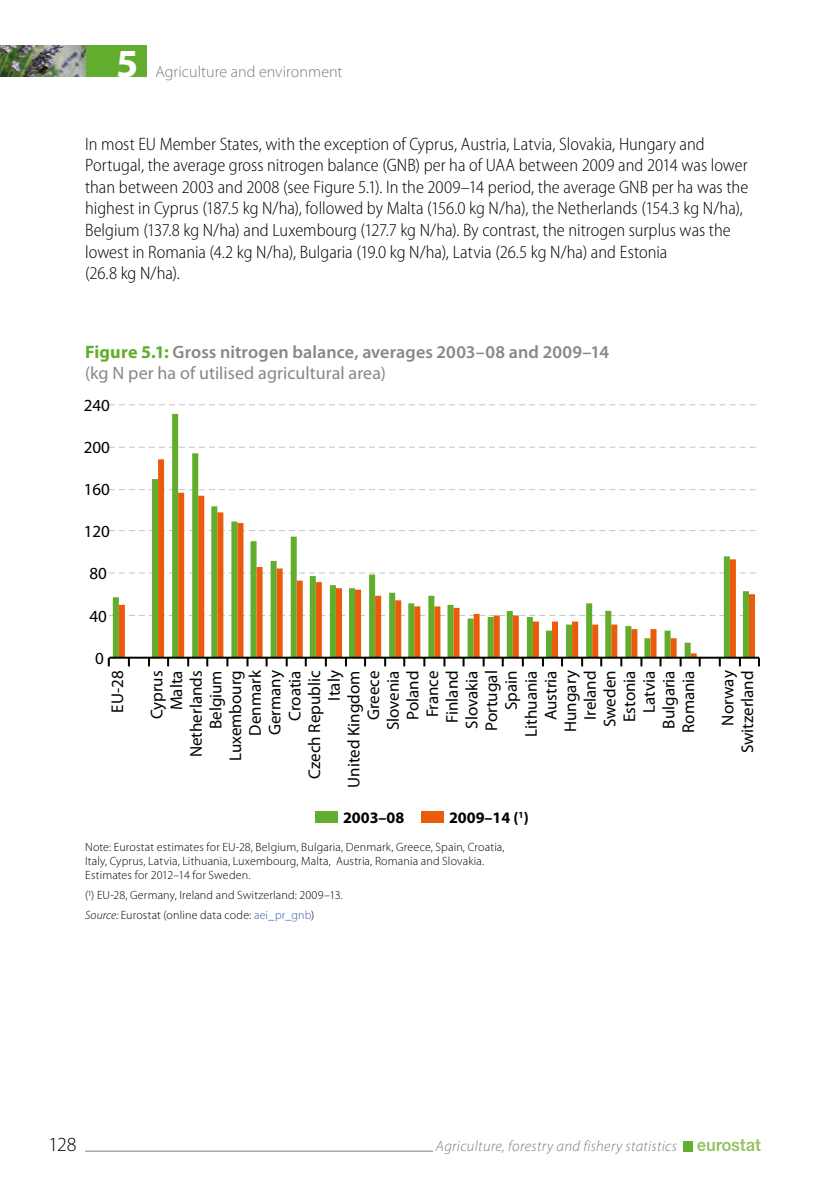
<style>
.page{position:relative;width:840px;height:1191px;background:#fff}
.page>*{position:absolute;margin:0;border:0;box-sizing:border-box;transform-origin:0 0}
.t1{font:700 40px "Myriad Pro";color:#fff}
.t2{font:300 20px "Myriad Pro";color:#000}
.t3{font:300 semi-condensed 18px/21.6px "Myriad Pro";color:#000}
.t4{font:600 18px/21.6px "Myriad Pro";letter-spacing:.005em;color:#878787}
.t5{font:17px/19.6px "Myriad Pro";color:#000;text-align:right}
.t6{font:300 16px "Myriad Pro";letter-spacing:.005em;color:#7c7b7b}
.t7{font:700 16px "Myriad Pro";color:#000}
.t8{font:italic 300 15px "Myriad Pro";letter-spacing:.025em;color:#7c7b7b}
.t9{font:300 12px/14px "Myriad Pro";letter-spacing:.015em;color:#000}
.s1{font-weight:700;color:#62ad2d}
.s2{font-weight:400}
.s3{font-style:italic}
.s4{color:#3a5ba7}
</style>
<div class="page">
<div style="left:85px;top:45px;width:62px;height:32px;background:#62ad2d"></div>
<svg style="left:697px;top:1139px;width:63px;height:12px"></svg>
<div style="left:683px;top:1141px;width:10px;height:10px;background:#62ad2d"></div>
<img style="left:0;top:45px;width:85px;height:32px">
<hr style="left:85px;top:1150px;width:347px;height:1px;background:#7c7b7b">
<svg style="left:109px;top:404px;width:647px;height:1px"></svg>
<svg style="left:113px;top:414px;width:633px;height:242px"></svg>
<svg style="left:119px;top:459px;width:635px;height:197px"></svg>
<hr style="left:109px;top:656px;width:649px;height:2px;background:#000">
<svg style="left:108px;top:658px;width:2px;height:8px"></svg>
<svg style="left:128px;top:658px;width:2px;height:8px"></svg>
<svg style="left:148px;top:658px;width:2px;height:8px"></svg>
<svg style="left:167px;top:658px;width:2px;height:8px"></svg>
<svg style="left:187px;top:658px;width:2px;height:8px"></svg>
<svg style="left:206px;top:658px;width:2px;height:8px"></svg>
<svg style="left:226px;top:658px;width:2px;height:8px"></svg>
<svg style="left:246px;top:658px;width:2px;height:8px"></svg>
<svg style="left:265px;top:658px;width:2px;height:8px"></svg>
<svg style="left:285px;top:658px;width:2px;height:8px"></svg>
<svg style="left:304px;top:658px;width:2px;height:8px"></svg>
<svg style="left:325px;top:658px;width:2px;height:8px"></svg>
<svg style="left:345px;top:658px;width:2px;height:8px"></svg>
<svg style="left:364px;top:658px;width:2px;height:8px"></svg>
<svg style="left:384px;top:658px;width:2px;height:8px"></svg>
<svg style="left:403px;top:658px;width:2px;height:8px"></svg>
<svg style="left:423px;top:658px;width:2px;height:8px"></svg>
<svg style="left:443px;top:658px;width:2px;height:8px"></svg>
<svg style="left:462px;top:658px;width:2px;height:8px"></svg>
<svg style="left:482px;top:658px;width:2px;height:8px"></svg>
<svg style="left:501px;top:658px;width:2px;height:8px"></svg>
<svg style="left:521px;top:658px;width:2px;height:8px"></svg>
<svg style="left:541px;top:658px;width:2px;height:8px"></svg>
<svg style="left:600px;top:658px;width:2px;height:8px"></svg>
<svg style="left:620px;top:658px;width:2px;height:8px"></svg>
<svg style="left:640px;top:658px;width:2px;height:8px"></svg>
<svg style="left:659px;top:658px;width:2px;height:8px"></svg>
<svg style="left:679px;top:658px;width:2px;height:8px"></svg>
<svg style="left:698px;top:658px;width:2px;height:8px"></svg>
<svg style="left:718px;top:658px;width:2px;height:8px"></svg>
<svg style="left:738px;top:658px;width:2px;height:8px"></svg>
<div style="left:314px;top:812px;width:23px;height:11px;background:#62ad2d"></div>
<div style="left:420px;top:812px;width:23px;height:11px;background:#ea5b0b"></div>
<h1 class="t1" style="left:116px;top:41px;width:24px">5</h1>
<p class="t6" style="left:155px;top:62px;width:188px">Agriculture and environment</p>
<p class="t3" style="left:85px;top:133px;width:664px">In most EU Member States, with the exception of Cyprus, Austria, Latvia, Slovakia, Hungary and Portugal, the average gross nitrogen balance (GNB) per ha of UAA between 2009 and 2014 was lower than between 2003 and 2008 (see Figure 5.1). In the 2009–14 period, the average GNB per ha was the highest in Cyprus (187.5 kg N/ha), followed by Malta (156.0 kg N/ha), the Netherlands (154.3 kg N/ha), Belgium (137.8 kg N/ha) and Luxembourg (127.7 kg N/ha). By contrast, the nitrogen surplus was the lowest in Romania (4.2 kg N/ha), Bulgaria (19.0 kg N/ha), Latvia (26.5 kg N/ha) and Estonia<br>(26.8 kg N/ha).</p>
<p class="t4" style="left:85px;top:341px;width:525px"><span class="s1">Figure 5.1:</span> Gross nitrogen balance, averages 2003–08 and 2009–14 <span class="s2">(kg N per ha of utilised agricultural area)</span></p>
<p class="t5" style="left:84px;top:396px;width:28px">240</p>
<p class="t5" style="left:84px;top:438px;width:28px">200</p>
<p class="t5" style="left:84px;top:480px;width:28px">160</p>
<p class="t5" style="left:84px;top:522px;width:28px">120</p>
<p class="t5" style="left:89px;top:564px;width:19px">80</p>
<p class="t5" style="left:89px;top:606px;width:19px">40</p>
<p class="t5" style="left:95px;top:648px;width:10px">0</p>
<p class="t5" style="left:108px;top:712px;width:44px;rotate:-90deg">EU-28</p>
<p class="t5" style="left:147px;top:787px;width:119px;rotate:-90deg">Cyprus<br>Malta<br>Netherlands<br>Belgium<br>Luxembourg<br>Denmark<br>Germany<br>Croatia<br>Czech Republic<br>Italy<br>United Kingdom<br>Greece<br>Slovenia<br>Poland<br>France<br>Finland<br>Slovakia<br>Portugal<br>Spain<br>Lithuania<br>Austria<br>Hungary<br>Ireland<br>Sweden<br>Estonia<br>Latvia<br>Bulgaria<br>Romania</p>
<p class="t5" style="left:718px;top:753px;width:84px;rotate:-90deg">Norway<br>Switzerland</p>
<p class="t7" style="left:343px;top:809px;width:63px">2003–08</p>
<p class="t7" style="left:449px;top:809px;width:81px">2009–14 (<sup>1</sup>)</p>
<p class="t9" style="left:85px;top:840px;width:421px">Note: Eurostat estimates for EU-28, Belgium, Bulgaria, Denmark, Greece, Spain, Croatia,<br>Italy, Cyprus, Latvia, Lithuania, Luxembourg, Malta, Austria, Romania and Slovakia.<br>Estimates for 2012–14 for Sweden.</p>
<p class="t9" style="left:85px;top:885px;width:259px;line-height:19.6px">(1) EU-28, Germany, Ireland and Switzerland: 2009–13.<br><span class="s3">Source:</span> Eurostat (online data code: <span class="s4">aei_pr_gnb</span>)</p>
<p class="t2" style="left:48px;top:1133px;width:30px">128</p>
<p class="t8" style="left:435px;top:1138px;width:242px">Agriculture, forestry and fishery statistics</p>
</div>
